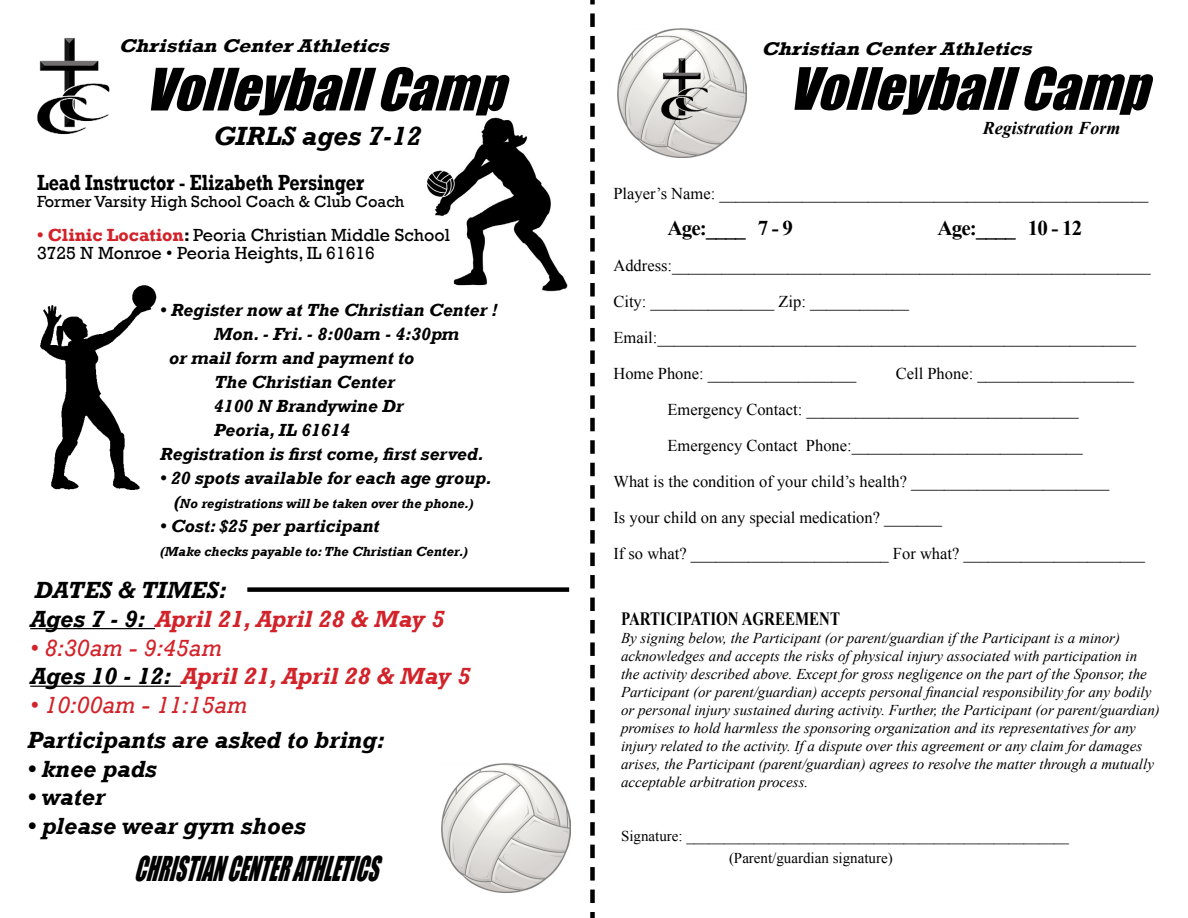
<style>
.page{position:relative;width:1188px;height:918px;background:#fff}
.page>*{position:absolute;margin:0;border:0;box-sizing:border-box;transform-origin:0 0}
.t1{font:italic 54px "Impact";color:#000}
.t2{font:italic 31.5px "Impact";color:#000;scale:.67 1}
.t3{font:italic 700 27px "Rockwell";color:#000}
.t4{font:italic 700 24px "Rockwell";color:#000}
.t5{font:italic 700 24px/28.8px "Rockwell";color:#d2232a}
.t6{font:italic 24px "Rockwell";color:#d2232a}
.t7{font:700 22.5px "Rockwell";color:#000;scale:.8 1}
.t8{font:700 21px "Times New Roman";letter-spacing:-.04em;color:#000}
.t9{font:italic 700 18.9px "Rockwell";color:#000;scale:1.11 1}
.t10{font:700 18.75px "Times New Roman";color:#000;scale:.8 1}
.t11{font:italic 700 18px "Rockwell";color:#000}
.t12{font:18px/18px "Rockwell";color:#000}
.t13{font:italic 700 18px "Times New Roman";color:#000}
.t14{font:16.5px/36px "Times New Roman";color:#000}
.t15{font:16.5px "Rockwell";color:#000}
.t16{font:italic 15px/18px "Times New Roman";color:#000}
.t17{font:15px/21.6px "Times New Roman";color:#000}
.t18{font:italic 700 13.5px "Rockwell";color:#000}
.s1{font-weight:700;color:#d2232a}
.s2{font-weight:700}
.s3{font-size:18px}
.s4{color:#000}
.s5{font-weight:400}
</style>
<div class="page">
<img style="left:40px;top:285px;width:117px;height:205px">
<img style="left:427px;top:125px;width:141px;height:167px">
<svg style="left:590px;top:0;width:5px;height:918px"></svg>
<hr style="left:30px;top:628px;width:125px;height:1px;background:#000">
<hr style="left:30px;top:686px;width:151px;height:1px;background:#000">
<img style="left:442px;top:764px;width:129px;height:128px">
<svg style="left:426px;top:183px;width:27px;height:86px"></svg>
<img style="left:37px;top:38px;width:73px;height:97px">
<svg style="left:427px;top:117px;width:86px;height:25px"></svg>
<div style="left:247px;top:587px;width:322px;height:5px;background:#000"></div>
<img style="left:618px;top:29px;width:129px;height:129px">
<img style="left:639px;top:48px;width:103px;height:102px">
<p class="t9" style="left:119px;top:34px;width:250px">Christian CenterAthletics</p>
<h1 class="t1" style="left:145px;top:47px;width:382px">VolleyballCamp</h1>
<h3 class="t3" style="left:213px;top:120px;width:209px">GIRLS ages 7-12</h3>
<h3 class="t7" style="left:37px;top:169px;width:410px">Lead Instructor - Elizabeth Persinger</h3>
<p class="t15" style="left:37px;top:191px;width:369px">Former Varsity High School Coach &amp; Club Coach</p>
<p class="t12" style="left:37px;top:226px;width:414px"><span class="s1">• Clinic Location</span><span class="s2">:</span> Peoria Christian Middle School<br>3725 N Monroe • Peoria Heights, IL 61616</p>
<p class="t11" style="left:160px;top:299px;width:339px">• Register now at The Christian Center !</p>
<p class="t11" style="left:214px;top:323px;width:247px">Mon. - Fri. - 8:00am - 4:30pm</p>
<p class="t11" style="left:169px;top:347px;width:247px">or mail form and payment to</p>
<p class="t11" style="left:214px;top:371px;width:182px">The Christian Center</p>
<p class="t11" style="left:214px;top:395px;width:191px">4100 N Brandywine Dr</p>
<p class="t11" style="left:214px;top:419px;width:138px">Peoria, IL 61614</p>
<p class="t11" style="left:160px;top:443px;width:325px">Registration is first come, first served.</p>
<p class="t11" style="left:160px;top:467px;width:334px">• 20 spots available for each age group.</p>
<p class="t18" style="left:173px;top:495px;width:302px"><span class="s3">(</span>No registrations will be taken over the phone.)</p>
<p class="t11" style="left:160px;top:515px;width:221px">• Cost: $25 per participant</p>
<p class="t18" style="left:160px;top:543px;width:310px">(Make checks payable to: The Christian Center.)</p>
<h3 class="t4" style="left:35px;top:575px;width:193px">DATES &amp; TIMES:</h3>
<h3 class="t5" style="left:30px;top:605px;width:415px"><span class="s4">Ages 7 - 9:</span> April 21, April 28 &amp; May 5</h3>
<h3 class="t5" style="left:30px;top:634px;width:441px"><span class="s5">• 8:30am - 9:45am<br></span><span class="s4">Ages 10 - 12:</span> April 21, April 28 &amp; May 5</h3>
<h3 class="t6" style="left:30px;top:691px;width:219px">• 10:00am - 11:15am</h3>
<h3 class="t4" style="left:27px;top:725px;width:359px">Participants are asked to bring:</h3>
<h3 class="t4" style="left:27px;top:754px;width:131px">• knee pads</h3>
<h3 class="t4" style="left:27px;top:783px;width:79px">• water</h3>
<h3 class="t4" style="left:27px;top:812px;width:280px">• please wear gym shoes</h3>
<h2 class="t2" style="left:134px;top:844px;width:384px">CHRISTIANCENTERATHLETICS</h2>
<p class="t9" style="left:761px;top:38px;width:250px">Christian CenterAthletics</p>
<h1 class="t1" style="left:788px;top:47px;width:382px">VolleyballCamp</h1>
<p class="t13" style="left:983px;top:116px;width:139px">Registration Form</p>
<p class="t14" style="left:613px;top:175px;width:537px">Player’s Name: ____________________________________________________</p>
<h3 class="t8" style="left:667px;top:213px;width:127px">Age:____ 7 - 9</h3>
<h3 class="t8" style="left:937px;top:213px;width:146px">Age:____ 10 - 12</h3>
<p class="t14" style="left:613px;top:247px;width:539px">Address:__________________________________________________________ City: _______________ Zip: ____________ Email:__________________________________________________________ Home Phone: __________________</p>
<p class="t14" style="left:896px;top:355px;width:240px">Cell Phone: ___________________</p>
<p class="t14" style="left:667px;top:391px;width:413px">Emergency Contact: _________________________________</p>
<p class="t14" style="left:667px;top:427px;width:417px">Emergency Contact Phone:____________________________</p>
<p class="t14" style="left:613px;top:463px;width:497px">What is the condition of your child’s health? ________________________</p>
<p class="t14" style="left:613px;top:499px;width:330px">Is your child on any special medication? _______</p>
<p class="t14" style="left:613px;top:535px;width:533px">If so what? ________________________ For what? ______________________</p>
<p class="t10" style="left:621px;top:606px;width:275px">PARTICIPATION AGREEMENT</p>
<p class="t16" style="left:621px;top:629px;width:540px">By signing below, the Participant (or parent/guardian if the Participant is a minor) acknowledges and accepts the risks of physical injury associated with participation in<br>the activity described above. Except for gross negligence on the part of the Sponsor, the Participant (or parent/guardian) accepts personal financial responsibility for any bodily or personal injury sustained during activity. Further, the Participant (or parent/guardian) promises to hold harmless the sponsoring organization and its representatives for any injury related to the activity. If a dispute over this agreement or any claim for damages arises, the Participant (parent/guardian) agrees to resolve the matter through a mutually acceptable arbitration process.</p>
<p class="t17" style="left:729px;top:825px;width:341px;text-indent:-108px">Signature: ___________________________________________________ (Parent/guardian signature)</p>
</div>
